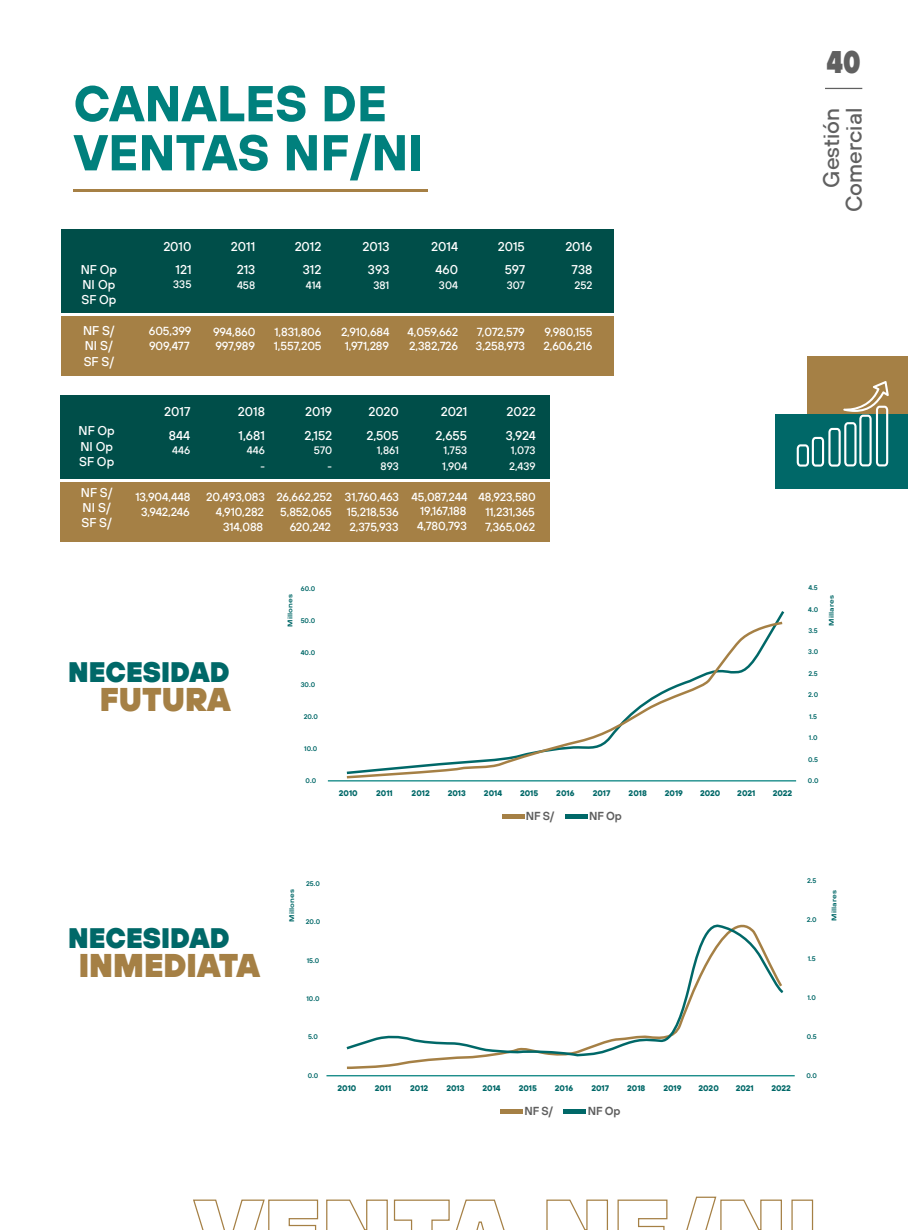
<style>
.page{position:relative;width:908px;height:1230px;background:#fff}
.page>*{position:absolute;margin:0;border:0;box-sizing:border-box;transform-origin:0 0}
.t1{font:700 50.38px/49.1px "TT Hoves Pro Trial";color:#00807d}
.t2{font:900 32.75px "TT Hoves Pro Trial";color:#a58045}
.t3{font:31.25px "TT Hoves Pro Trial Variable";color:#606060}
.t4{font:900 28.12px "TT Hoves Pro Trial";color:#006868}
.t5{font:22.5px/22.5px "TT Hoves Pro Trial Variable";color:#606060;text-align:right}
.t6{font:500 12.75px/15.2px "TT Hoves Pro Trial";color:#fff}
.t7{font:500 11.62px/14.2px "TT Hoves Pro Trial";letter-spacing:-.01em;color:#fff}
.t8{font:500 11.62px/14.8px "TT Hoves Pro Trial";letter-spacing:-.03em;color:#fff;text-align:right}
.t9{font:11.62px "TT Hoves Pro Trial Variable";letter-spacing:-.02em;color:#5e5e5e}
.t10{font:500 10.75px/15.4px "TT Hoves Pro Trial";color:#fff}
.t11{font:700 8.12px "TT Hoves Pro Trial";color:#006868}
.t12{font:6.75px "TT Hoves Pro Trial Dm Bd";letter-spacing:.015em;color:#006868}
.t13{font:6.75px "TT Hoves Pro Trial Dm Bd";letter-spacing:.015em;color:#006868;scale:1.21 1}
</style>
<div class="page">
<svg style="left:193px;top:1199px;width:126px;height:31px"></svg>
<svg style="left:326px;top:1199px;width:179px;height:31px"></svg>
<svg style="left:546px;top:1199px;width:62px;height:31px"></svg>
<svg style="left:617px;top:1196px;width:165px;height:34px"></svg>
<svg style="left:791px;top:1199px;width:22px;height:31px"></svg>
<hr style="left:825px;top:88px;width:37px;height:1px;background:#606060">
<div style="left:775px;top:414px;width:133px;height:75px;background:#006868"></div>
<div style="left:808px;top:356px;width:100px;height:58px;background:#a58045"></div>
<hr style="left:328px;top:780px;width:468px;height:1px;background:#00807d">
<div style="left:502px;top:814px;width:22px;height:5px;background:#a58045"></div>
<div style="left:565px;top:814px;width:22px;height:5px;background:#006868"></div>
<svg style="left:346px;top:620px;width:437px;height:159px"></svg>
<hr style="left:326px;top:1075px;width:469px;height:1px;background:#00807d">
<hr style="left:500px;top:1109px;width:23px;height:4px;background:#a58045">
<hr style="left:564px;top:1109px;width:22px;height:4px;background:#006868">
<svg style="left:346px;top:1058px;width:129px;height:11px"></svg>
<svg style="left:346px;top:924px;width:438px;height:134px"></svg>
<div style="left:61px;top:229px;width:552px;height:84px;background:#004e49"></div>
<div style="left:61px;top:316px;width:552px;height:60px;background:#a58045"></div>
<div style="left:60px;top:395px;width:490px;height:83px;background:#004e49"></div>
<div style="left:60px;top:482px;width:490px;height:60px;background:#a58045"></div>
<svg style="left:797px;top:381px;width:92px;height:86px"></svg>
<hr style="left:73px;top:189px;width:354px;height:3px;background:#a68045">
<h1 class="t1" style="left:73px;top:77px;width:351px">CANALES DE<br>VENTAS NF/NI</h1>
<p class="t6" style="left:81px;top:261px;width:38px">NF Op<br>NI Op<br>SF Op</p>
<p class="t6" style="left:83px;top:323px;width:33px">NF S/<br>NI S/<br>SF S/</p>
<p class="t6" style="left:79px;top:423px;width:38px">NF Op<br>NI Op<br>SF Op</p>
<p class="t6" style="left:81px;top:484px;width:33px">NF S/<br>NI S/<br>SF S/</p>
<p class="t6" style="left:163px;top:238px;width:30px">2010</p>
<p class="t6" style="left:231px;top:238px;width:26px">2011</p>
<p class="t6" style="left:295px;top:238px;width:28px">2012</p>
<p class="t6" style="left:362px;top:238px;width:28px">2013</p>
<p class="t6" style="left:431px;top:238px;width:28px">2014</p>
<p class="t6" style="left:498px;top:238px;width:29px">2015</p>
<p class="t6" style="left:565px;top:234px;width:29px;line-height:23.8px;text-align:center">2016<br>738</p>
<p class="t10" style="left:574px;top:277px;width:19px">252</p>
<p class="t6" style="left:175px;top:261px;width:17px">121</p>
<p class="t10" style="left:173px;top:276px;width:20px">335</p>
<p class="t6" style="left:237px;top:262px;width:20px">213</p>
<p class="t10" style="left:237px;top:277px;width:20px">458</p>
<p class="t6" style="left:303px;top:262px;width:20px">312</p>
<p class="t10" style="left:306px;top:277px;width:17px">414</p>
<p class="t6" style="left:368px;top:262px;width:23px">393</p>
<p class="t10" style="left:373px;top:277px;width:18px">381</p>
<p class="t6" style="left:435px;top:262px;width:24px">460</p>
<p class="t10" style="left:439px;top:277px;width:21px">304</p>
<p class="t6" style="left:505px;top:262px;width:22px">597</p>
<p class="t10" style="left:507px;top:277px;width:20px">307</p>
<p class="t7" style="left:149px;top:324px;width:44px">605,399<br>909,477</p>
<p class="t7" style="left:213px;top:324px;width:44px">994,860<br>997,989</p>
<p class="t7" style="left:274px;top:324px;width:49px">1,831,806<br>1,557,205</p>
<p class="t7" style="left:341px;top:324px;width:50px;text-align:center">2,910,684<br>1,971,289</p>
<p class="t7" style="left:407px;top:324px;width:52px">4,059,662<br>2,382,726</p>
<p class="t7" style="left:476px;top:324px;width:51px">7,072,579<br>3,258,973</p>
<p class="t7" style="left:543px;top:324px;width:50px">9,980,155<br>2,606,216</p>
<p class="t6" style="left:164px;top:404px;width:28px">2017</p>
<p class="t6" style="left:238px;top:404px;width:29px">2018</p>
<p class="t6" style="left:305px;top:404px;width:29px">2019</p>
<p class="t6" style="left:368px;top:404px;width:32px">2020</p>
<p class="t6" style="left:441px;top:404px;width:28px">2021</p>
<p class="t6" style="left:506px;top:400px;width:32px;line-height:23.8px">2022<br>3,924</p>
<p class="t10" style="left:509px;top:442px;width:28px">1,073<br>2,439</p>
<p class="t6" style="left:169px;top:428px;width:23px">844</p>
<p class="t10" style="left:172px;top:442px;width:20px">446</p>
<p class="t6" style="left:238px;top:428px;width:28px">1,681</p>
<p class="t10" style="left:247px;top:442px;width:20px;text-align:right">446 -</p>
<p class="t6" style="left:304px;top:428px;width:29px">2,152</p>
<p class="t10" style="left:314px;top:442px;width:20px;text-align:right">570 -</p>
<p class="t6" style="left:366px;top:428px;width:34px">2,505</p>
<p class="t10" style="left:377px;top:442px;width:24px;text-align:center">1,861<br>893</p>
<p class="t6" style="left:435px;top:428px;width:33px">2,655</p>
<p class="t10" style="left:442px;top:442px;width:27px">1,753<br>1,904</p>
<p class="t7" style="left:136px;top:490px;width:56px;text-align:center">13,904,448<br>3,942,246</p>
<p class="t7" style="left:206px;top:490px;width:60px;line-height:14.8px;text-align:right">20,493,083<br>4,910,282<br>314,088</p>
<p class="t8" style="left:276px;top:490px;width:57px">26,662,252<br>5,852,065<br>620,242</p>
<p class="t7" style="left:345px;top:490px;width:56px;line-height:14.8px;text-align:justify">31,760,463<br>15,218,536<br>2,375,933</p>
<p class="t7" style="left:417px;top:489px;width:52px;line-height:14.8px;text-align:justify;text-indent:-5px">45,087,244<br>19,167,188<br>4,780,793</p>
<p class="t7" style="left:478px;top:490px;width:59px;line-height:14.8px;text-align:center">48,923,580<br>11,231,365<br>7,365,062</p>
<h3 class="t3" style="left:827px;top:42px;width:35px">40</h3>
<h3 class="t5" style="left:819px;top:212px;width:106px;rotate:-90deg">Gestión<br>Comercial</h3>
<h3 class="t4" style="left:68px;top:652px;width:163px">NECESIDAD</h3>
<h2 class="t2" style="left:100px;top:677px;width:132px">FUTURA</h2>
<h3 class="t4" style="left:68px;top:919px;width:163px">NECESIDAD</h3>
<h2 class="t2" style="left:79px;top:943px;width:183px">INMEDIATA</h2>
<p class="t12" style="left:808px;top:583px;width:11px">4.5</p>
<p class="t12" style="left:808px;top:605px;width:11px">4.0</p>
<p class="t12" style="left:808px;top:626px;width:11px">3.5</p>
<p class="t12" style="left:808px;top:669px;width:11px">2.5</p>
<p class="t12" style="left:301px;top:584px;width:16px">60.0</p>
<p class="t13" style="left:286px;top:627px;width:29px;rotate:-90deg">Millones</p>
<p class="t13" style="left:827px;top:626px;width:27px;rotate:-90deg">Millares</p>
<p class="t12" style="left:301px;top:616px;width:16px">50.0</p>
<p class="t12" style="left:301px;top:648px;width:16px">40.0</p>
<p class="t12" style="left:301px;top:680px;width:16px">30.0</p>
<p class="t12" style="left:304px;top:712px;width:16px">20.0</p>
<p class="t12" style="left:304px;top:744px;width:15px">10.0</p>
<p class="t12" style="left:305px;top:776px;width:12px">0.0</p>
<p class="t12" style="left:808px;top:648px;width:12px">3.0</p>
<p class="t12" style="left:808px;top:690px;width:11px">2.0</p>
<p class="t12" style="left:809px;top:712px;width:10px">1.5</p>
<p class="t12" style="left:809px;top:733px;width:10px">1.0</p>
<p class="t12" style="left:808px;top:755px;width:12px">0.5</p>
<p class="t12" style="left:808px;top:776px;width:12px">0.0</p>
<p class="t11" style="left:339px;top:788px;width:20px">2010</p>
<p class="t11" style="left:376px;top:788px;width:18px">2011</p>
<p class="t11" style="left:412px;top:788px;width:20px">2012</p>
<p class="t11" style="left:448px;top:788px;width:20px">2013</p>
<p class="t11" style="left:484px;top:788px;width:20px">2014</p>
<p class="t11" style="left:520px;top:788px;width:20px">2015</p>
<p class="t11" style="left:556px;top:788px;width:20px">2016</p>
<p class="t11" style="left:593px;top:788px;width:19px">2017</p>
<p class="t11" style="left:628px;top:788px;width:20px">2018</p>
<p class="t11" style="left:665px;top:788px;width:20px">2019</p>
<p class="t11" style="left:700px;top:788px;width:22px">2020</p>
<p class="t11" style="left:737px;top:788px;width:19px">2021</p>
<p class="t11" style="left:773px;top:788px;width:21px">2022</p>
<p class="t12" style="left:306px;top:879px;width:15px">25.0</p>
<p class="t9" style="left:526px;top:808px;width:30px">NF S/</p>
<p class="t9" style="left:589px;top:808px;width:34px">NF Op</p>
<p class="t12" style="left:807px;top:876px;width:11px">2.5</p>
<p class="t13" style="left:287px;top:922px;width:29px;rotate:-90deg">Millones</p>
<p class="t13" style="left:830px;top:921px;width:27px;rotate:-90deg">Millares</p>
<p class="t12" style="left:306px;top:917px;width:16px">20.0</p>
<p class="t12" style="left:307px;top:956px;width:14px">15.0</p>
<p class="t12" style="left:306px;top:994px;width:15px">10.0</p>
<p class="t12" style="left:308px;top:1032px;width:12px">5.0</p>
<p class="t12" style="left:308px;top:1071px;width:12px">0.0</p>
<p class="t12" style="left:807px;top:915px;width:11px">2.0</p>
<p class="t12" style="left:807px;top:954px;width:10px">1.5</p>
<p class="t12" style="left:807px;top:993px;width:10px">1.0</p>
<p class="t12" style="left:807px;top:1032px;width:12px">0.5</p>
<p class="t12" style="left:806px;top:1071px;width:12px">0.0</p>
<p class="t11" style="left:337px;top:1083px;width:20px">2010</p>
<p class="t11" style="left:375px;top:1083px;width:18px">2011</p>
<p class="t11" style="left:410px;top:1083px;width:20px">2012</p>
<p class="t11" style="left:446px;top:1083px;width:20px">2013</p>
<p class="t11" style="left:482px;top:1083px;width:20px">2014</p>
<p class="t11" style="left:519px;top:1083px;width:20px">2015</p>
<p class="t11" style="left:555px;top:1083px;width:20px">2016</p>
<p class="t11" style="left:591px;top:1083px;width:19px">2017</p>
<p class="t11" style="left:627px;top:1083px;width:20px">2018</p>
<p class="t11" style="left:663px;top:1083px;width:20px">2019</p>
<p class="t11" style="left:698px;top:1083px;width:22px">2020</p>
<p class="t11" style="left:736px;top:1083px;width:19px">2021</p>
<p class="t11" style="left:771px;top:1083px;width:21px">2022</p>
<p class="t9" style="left:524px;top:1103px;width:30px">NF S/</p>
<p class="t9" style="left:588px;top:1103px;width:34px">NF Op</p>
</div>
